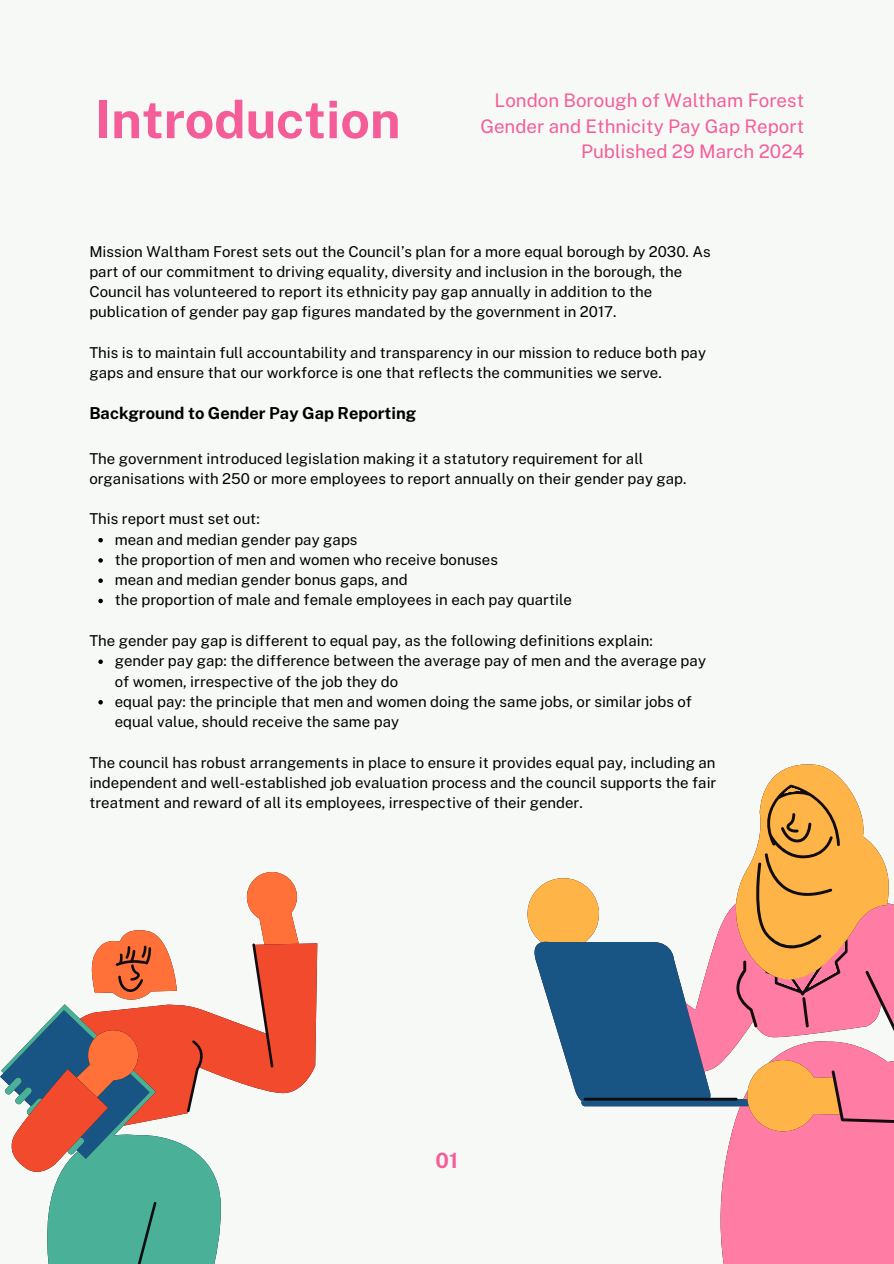
<style>
.page{position:relative;width:894px;height:1264px;background:#fff}
.page>*{position:absolute;margin:0;border:0;box-sizing:border-box;transform-origin:0 0}
.t1{font:700 51.75px "Public Sans";color:#f55d98}
.t2{font:700 21px "Public Sans";color:#f55d98}
.t3{font:18.75px/25.8px "Public Sans";color:#f55d98;text-align:right}
.t4{font:700 16.5px "Public Sans";color:#000}
.t5{font:15px/20.2px "Public Sans";color:#000}
</style>
<div class="page">
<div style="left:0;top:0;width:893px;height:1263px;background:#f7f9f7"></div>
<div style="left:720px;top:1135px;width:173px;height:128px;background:#ff7da5"></div>
<svg style="left:527px;top:764px;width:366px;height:371px"></svg>
<svg style="left:98px;top:538px;width:5px;height:4px"></svg>
<svg style="left:98px;top:558px;width:5px;height:4px"></svg>
<svg style="left:98px;top:578px;width:5px;height:5px"></svg>
<svg style="left:98px;top:598px;width:5px;height:5px"></svg>
<svg style="left:98px;top:659px;width:5px;height:5px"></svg>
<svg style="left:98px;top:700px;width:5px;height:4px"></svg>
<svg style="left:1px;top:1062px;width:220px;height:201px;fill:#4ab098"></svg>
<svg style="left:105px;top:872px;width:194px;height:71px"></svg>
<svg style="left:9px;top:943px;width:308px;height:234px"></svg>
<p class="t1" style="left:95px;top:89px;width:307px">Introduction</p>
<p class="t3" style="left:480px;top:87px;width:325px">London Borough of Waltham Forest<br>Gender and Ethnicity Pay Gap Report<br>Published 29 March 2024</p>
<h1 class="t5" style="left:89px;top:241px;width:622px">Mission Waltham Forest sets out the Council’s plan for a more equal borough by 2030. As part of our commitment to driving equality, diversity and inclusion in the borough, the Council has volunteered to report its ethnicity pay gap annually in addition to the publication of gender pay gap figures mandated by the government in 2017.</h1>
<h2 class="t5" style="left:89px;top:342px;width:618px">This is to maintain full accountability and transparency in our mission to reduce both pay gaps and ensure that our workforce is one that reflects the communities we serve.</h2>
<p class="t4" style="left:89px;top:403px;width:328px">Background to Gender Pay Gap Reporting</p>
<p class="t5" style="left:89px;top:448px;width:598px">The government introduced legislation making it a statutory requirement for all organisations with 250 or more employees to report annually on their gender pay gap.</p>
<h3 class="t5" style="left:89px;top:509px;width:172px">This report must set out:</h3>
<p class="t5" style="left:115px;top:529px;width:244px">mean and median gender pay gaps</p>
<p class="t5" style="left:115px;top:549px;width:384px">the proportion of men and women who receive bonuses</p>
<p class="t5" style="left:115px;top:569px;width:294px">mean and median gender bonus gaps, and</p>
<p class="t5" style="left:115px;top:590px;width:458px">the proportion of male and female employees in each pay quartile</p>
<p class="t5" style="left:89px;top:630px;width:565px">The gender pay gap is different to equal pay, as the following definitions explain:</p>
<p class="t5" style="left:115px;top:650px;width:592px">gender pay gap: the difference between the average pay of men and the average pay of women, irrespective of the job they do</p>
<p class="t5" style="left:115px;top:691px;width:578px">equal pay: the principle that men and women doing the same jobs, or similar jobs of equal value, should receive the same pay</p>
<p class="t5" style="left:89px;top:752px;width:628px;text-align:justify">The council has robust arrangements in place to ensure it provides equal pay, including an independent and well-established job evaluation process and the council supports the fair treatment and reward of all its employees, irrespective of their gender.</p>
<p class="t2" style="left:435px;top:1148px;width:24px">01</p>
</div>
